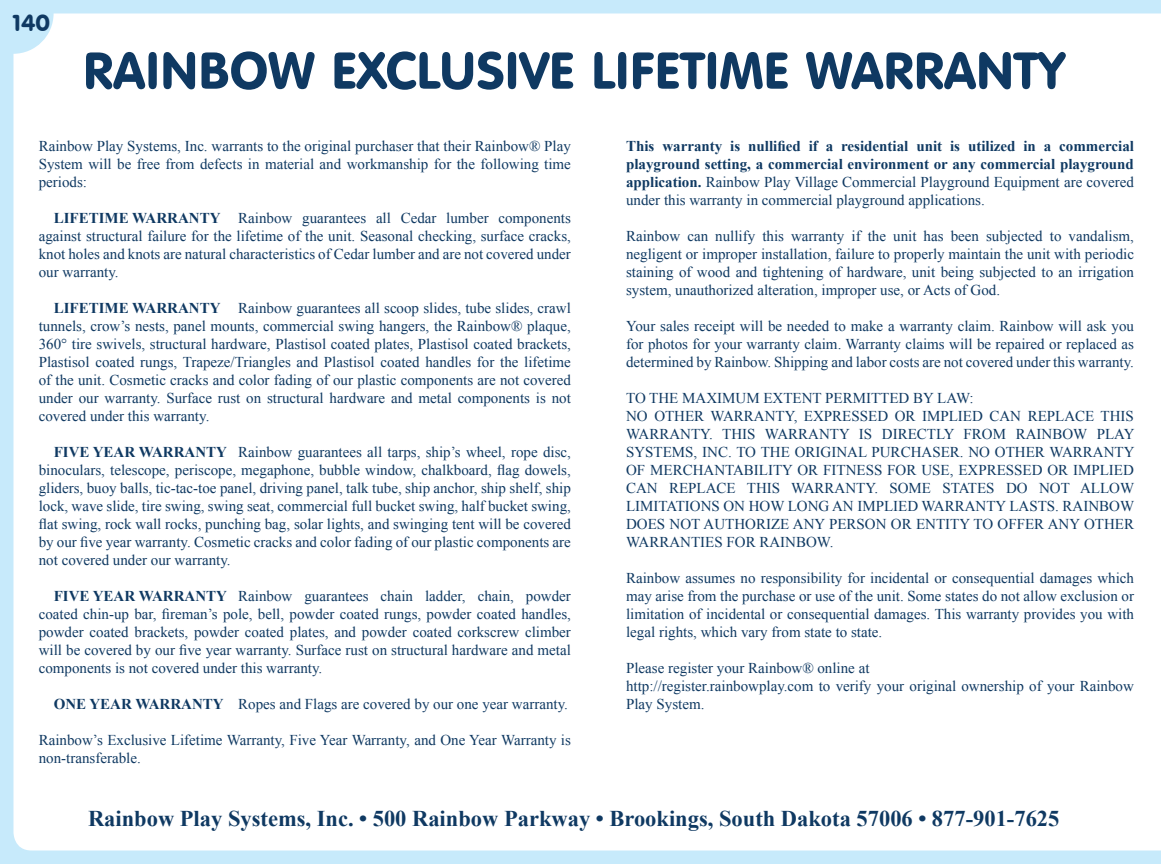
<style>
.page{position:relative;width:1161px;height:864px;background:#c7eafb}
.page>*{position:absolute;margin:0;border:0;box-sizing:border-box;transform-origin:0 0}
.t1{font:51px "VAG Rounded BT";color:#0f3962}
.t2{font:700 22.5px "Times New Roman";color:#0f3962}
.t3{font:22.5px "VAG Rounded BT";color:#0f3962}
.t4{font:15px/18px "Times New Roman";color:#0f3962;text-align:justify}
.t5{font:700 15px/18px "Times New Roman";color:#0f3962;text-align:justify}
.s1{font-weight:700}
.s2{font-weight:400}
</style>
<div class="page">
<div style="left:13px;top:14px;width:1148px;height:836px;background:#fff"></div>
<svg style="left:13px;top:13px;width:41px;height:41px"></svg>
<div style="left:81px;top:47px;width:238px;height:50px;background:#fff"></div>
<div style="left:329px;top:47px;width:249px;height:47px;background:#fff"></div>
<div style="left:589px;top:40px;width:204px;height:92px;background:#fff"></div>
<div style="left:801px;top:47px;width:269px;height:50px;background:#fff"></div>
<hr style="left:1160px;top:40px;width:1px;height:784px;background:#fff">
<h2 class="t3" style="left:13px;top:8px;width:38px">140</h2>
<h1 class="t1" style="left:83px;top:38px;width:983px">RAINBOW EXCLUSIVE LIFETIME WARRANTY</h1>
<p class="t4" style="left:39px;top:137px;width:534px">Rainbow Play Systems, Inc. warrants to the original purchaser that their Rainbow® Play System will be free from defects in material and workmanship for the following time periods:</p>
<p class="t4" style="left:39px;top:209px;width:534px;text-indent:15px"><span class="s1">LIFETIME WARRANTY</span> Rainbow guarantees all Cedar lumber components against structural failure for the lifetime of the unit. Seasonal checking, surface cracks, knot holes and knots are natural characteristics of Cedar lumber and are not covered under our warranty.</p>
<p class="t4" style="left:39px;top:299px;width:534px;text-indent:15px"><span class="s1">LIFETIME WARRANTY</span> Rainbow guarantees all scoop slides, tube slides, crawl tunnels, crow’s nests, panel mounts, commercial swing hangers, the Rainbow® plaque, 360° tire swivels, structural hardware, Plastisol coated plates, Plastisol coated brackets, Plastisol coated rungs, Trapeze/Triangles and Plastisol coated handles for the lifetime of the unit. Cosmetic cracks and color fading of our plastic components are not covered under our warranty. Surface rust on structural hardware and metal components is not covered under this warranty.</p>
<p class="t4" style="left:39px;top:443px;width:534px;text-indent:15px"><span class="s1">FIVE YEAR WARRANTY</span> Rainbow guarantees all tarps, ship’s wheel, rope disc, binoculars, telescope, periscope, megaphone, bubble window, chalkboard, flag dowels, gliders, buoy balls, tic-tac-toe panel, driving panel, talk tube, ship anchor, ship shelf, ship lock, wave slide, tire swing, swing seat, commercial full bucket swing, half bucket swing, flat swing, rock wall rocks, punching bag, solar lights, and swinging tent will be covered by our five year warranty. Cosmetic cracks and color fading of our plastic components are not covered under our warranty.</p>
<p class="t4" style="left:39px;top:587px;width:534px;text-indent:15px"><span class="s1">FIVE YEAR WARRANTY</span> Rainbow guarantees chain ladder, chain, powder coated chin-up bar, fireman’s pole, bell, powder coated rungs, powder coated handles, powder coated brackets, powder coated plates, and powder coated corkscrew climber will be covered by our five year warranty. Surface rust on structural hardware and metal components is not covered under this warranty.</p>
<p class="t4" style="left:54px;top:695px;width:516px"><span class="s1">ONE YEAR WARRANTY</span> Ropes and Flags are covered by our one year warranty.</p>
<p class="t4" style="left:39px;top:731px;width:534px">Rainbow’s Exclusive Lifetime Warranty, Five Year Warranty, and One Year Warranty is non-transferable.</p>
<p class="t5" style="left:626px;top:136px;width:509px">This warranty is nullified if a residential unit is utilized in a commercial playground setting, a commercial environment or any commercial playground application. <span class="s2">Rainbow Play Village Commercial Playground Equipment are covered under this warranty in commercial playground applications.</span></p>
<p class="t4" style="left:626px;top:226px;width:509px">Rainbow can nullify this warranty if the unit has been subjected to vandalism, negligent or improper installation, failure to properly maintain the unit with periodic staining of wood and tightening of hardware, unit being subjected to an irrigation system, unauthorized alteration, improper use, or Acts of God.</p>
<p class="t4" style="left:626px;top:316px;width:509px">Your sales receipt will be needed to make a warranty claim. Rainbow will ask you for photos for your warranty claim. Warranty claims will be repaired or replaced as determined by Rainbow. Shipping and labor costs are not covered under this warranty.</p>
<p class="t4" style="left:626px;top:388px;width:510px;text-align:left">TO THE MAXIMUM EXTENT PERMITTED BY LAW:<br>NO OTHER WARRANTY, EXPRESSED OR IMPLIED CAN REPLACE THIS WARRANTY. THIS WARRANTY IS DIRECTLY FROM RAINBOW PLAY SYSTEMS, INC. TO THE ORIGINAL PURCHASER. NO OTHER WARRANTY OF MERCHANTABILITY OR FITNESS FOR USE, EXPRESSED OR IMPLIED CAN REPLACE THIS WARRANTY. SOME STATES DO NOT ALLOW LIMITATIONS ON HOW LONG AN IMPLIED WARRANTY LASTS. RAINBOW DOES NOT AUTHORIZE ANY PERSON OR ENTITY TO OFFER ANY OTHER WARRANTIES FOR RAINBOW.</p>
<p class="t4" style="left:626px;top:568px;width:509px">Rainbow assumes no responsibility for incidental or consequential damages which may arise from the purchase or use of the unit. Some states do not allow exclusion or limitation of incidental or consequential damages. This warranty provides you with legal rights, which vary from state to state.</p>
<p class="t4" style="left:626px;top:658px;width:509px;text-align:left">Please register your Rainbow® online at<br>http://register.rainbowplay.com to verify your original ownership of your Rainbow<br>Play System.</p>
<h2 class="t2" style="left:88px;top:803px;width:973px">Rainbow Play Systems, Inc. • 500 Rainbow Parkway • Brookings, South Dakota 57006 • 877-901-7625</h2>
</div>
